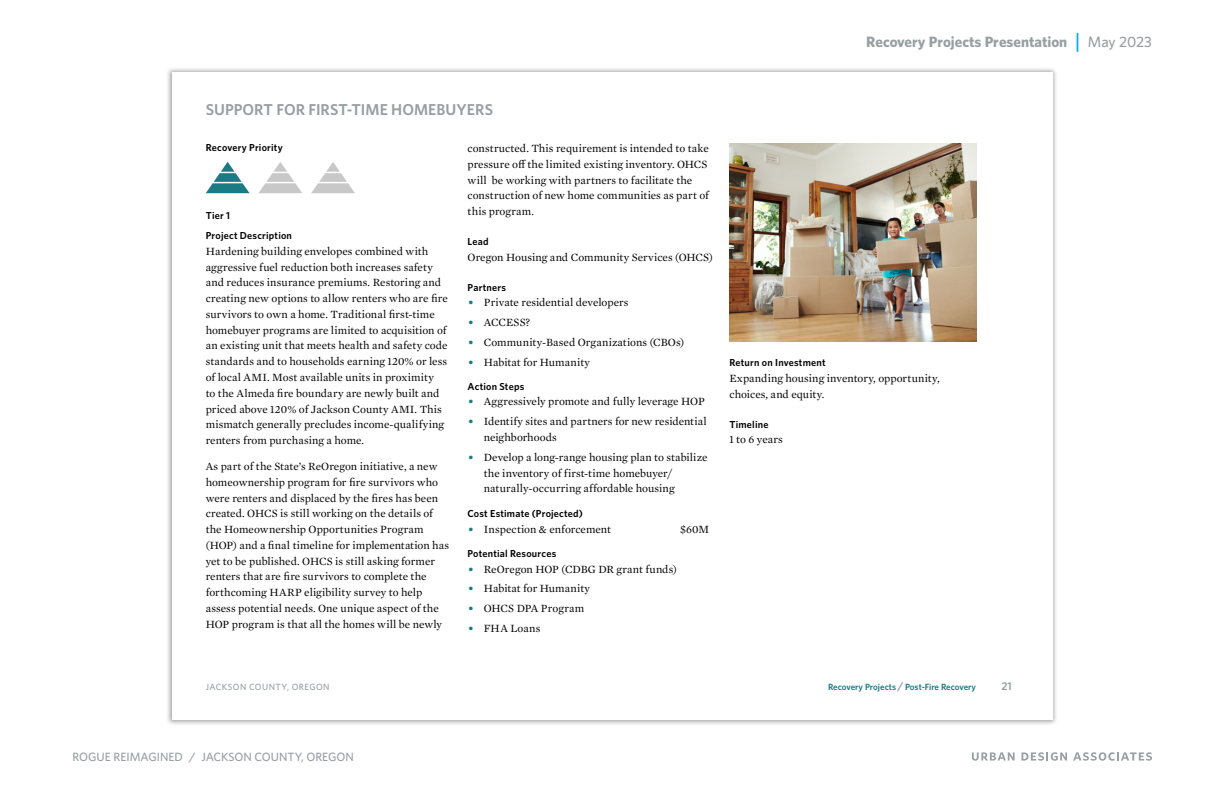
<style>
.page{position:relative;width:1224px;height:792px;background:#fff}
.page>*{position:absolute;margin:0;border:0;box-sizing:border-box;transform-origin:0 0}
.t1{font:600 15.8px "Whitney";letter-spacing:.005em;color:#979fa2}
.t2{font:700 15px "Whitney";color:#979fa2}
.t3{font:500 12px "Whitney";color:#979fa2}
.t4{font:11.3px/15.8px "Mercury Text G1";color:#000}
.t5{font:600 11.3px "Whitney";color:#979fa2}
.t6{font:600 10.1px/19.7px "Whitney";letter-spacing:.02em;color:#000}
.t7{font:600 9px "Whitney";color:#197c84}
.t8{font:500 9px "Whitney";letter-spacing:.05em;color:#979fa2}
.s1{font-weight:500;font-size:21px;color:#00aeef}
.s2{font-weight:500}
.s3{font-weight:600;color:#197c84}
.s4{font-size:11.3px;color:#979fa2}
</style>
<div class="page">
<svg style="left:972px;top:752px;width:43px;height:9px"></svg>
<svg style="left:1022px;top:752px;width:45px;height:9px"></svg>
<svg style="left:1073px;top:752px;width:79px;height:9px"></svg>
<div style="left:166px;top:66px;width:892px;height:660px;background:#000;opacity:.35"></div>
<div style="left:172px;top:72px;width:880px;height:648px;background:#fff"></div>
<svg style="left:206px;top:162px;width:44px;height:31px"></svg>
<svg style="left:259px;top:162px;width:43px;height:31px"></svg>
<svg style="left:311px;top:162px;width:44px;height:31px"></svg>
<img style="left:729px;top:143px;width:247px;height:198px">
<h2 class="t2" style="left:866px;top:32px;width:287px">Recovery Projects Presentation <span class="s1">|</span> <span class="s2">May 2023</span></h2>
<h1 class="t1" style="left:206px;top:99px;width:289px">SUPPORT FOR FIRST-TIME HOMEBUYERS</h1>
<p class="t6" style="left:206px;top:138px;width:78px">Recovery Priority</p>
<p class="t4" style="left:468px;top:140px;width:243px">constructed. This requirement is intended to take pressure off the limited existing inventory. OHCS will be working with partners to facilitate the construction of new home communities as part of this program.</p>
<p class="t6" style="left:468px;top:232px;width:23px">Lead</p>
<p class="t4" style="left:468px;top:249px;width:247px">Oregon Housing and Community Services (OHCS)</p>
<p class="t6" style="left:468px;top:277px;width:40px">Partners</p>
<p class="t4" style="left:468px;top:294px;width:162px"><span class="s3">•</span> Private residential developers</p>
<p class="t4" style="left:468px;top:314px;width:64px"><span class="s3">•</span> ACCESS?</p>
<p class="t4" style="left:468px;top:334px;width:218px"><span class="s3">•</span> Community-Based Organizations (CBOs)</p>
<p class="t4" style="left:468px;top:354px;width:124px"><span class="s3">•</span> Habitat for Humanity</p>
<p class="t6" style="left:468px;top:376px;width:58px">Action Steps</p>
<p class="t4" style="left:468px;top:393px;width:238px"><span class="s3">•</span> Aggressively promote and fully leverage HOP</p>
<p class="t4" style="left:484px;top:413px;width:224px;text-indent:-16px"><span class="s3">•</span> Identify sites and partners for new residential neighborhoods</p>
<p class="t4" style="left:484px;top:449px;width:225px;text-indent:-16px"><span class="s3">•</span> Develop a long-range housing plan to stabilize the inventory of first-time homebuyer/ naturally-occurring affordable housing</p>
<p class="t6" style="left:468px;top:504px;width:117px">Cost Estimate (Projected)</p>
<p class="t4" style="left:468px;top:521px;width:144px"><span class="s3">•</span> Inspection &amp; enforcement</p>
<p class="t4" style="left:680px;top:521px;width:31px">$60M</p>
<p class="t6" style="left:468px;top:543px;width:90px">Potential Resources</p>
<p class="t4" style="left:468px;top:560px;width:210px"><span class="s3">•</span> ReOregon HOP (CDBG DR grant funds)</p>
<p class="t4" style="left:468px;top:580px;width:124px"><span class="s3">•</span> Habitat for Humanity</p>
<p class="t4" style="left:468px;top:600px;width:118px"><span class="s3">•</span> OHCS DPA Program</p>
<p class="t4" style="left:468px;top:620px;width:74px"><span class="s3">•</span> FHA Loans</p>
<p class="t6" style="left:206px;top:206px;width:88px">Tier 1<br>Project Description</p>
<p class="t4" style="left:206px;top:243px;width:244px">Hardening building envelopes combined with aggressive fuel reduction both increases safety and reduces insurance premiums. Restoring and creating new options to allow renters who are fire survivors to own a home. Traditional first-time homebuyer programs are limited to acquisition of an existing unit that meets health and safety code standards and to households earning 120% or less of local AMI. Most available units in proximity<br>to the Almeda fire boundary are newly built and priced above 120% of Jackson County AMI. This mismatch generally precludes income-qualifying renters from purchasing a home.</p>
<p class="t4" style="left:206px;top:458px;width:245px">As part of the State’s ReOregon initiative, a new homeownership program for fire survivors who were renters and displaced by the fires has been created. OHCS is still working on the details of the Homeownership Opportunities Program (HOP) and a final timeline for implementation has yet to be published. OHCS is still asking former renters that are fire survivors to complete the forthcoming HARP eligibility survey to help assess potential needs. One unique aspect of the HOP program is that all the homes will be newly</p>
<p class="t6" style="left:729px;top:353px;width:98px">Return on Investment</p>
<p class="t4" style="left:729px;top:370px;width:212px">Expanding housing inventory, opportunity, choices, and equity.</p>
<p class="t6" style="left:729px;top:414px;width:41px">Timeline</p>
<p class="t4" style="left:729px;top:431px;width:55px">1 to 6 years</p>
<p class="t8" style="left:206px;top:681px;width:125px">JACKSON COUNTY, OREGON</p>
<p class="t7" style="left:828px;top:681px;width:149px">Recovery Projects <span class="s4">/</span> Post-Fire Recovery</p>
<p class="t5" style="left:1001px;top:679px;width:12px">21</p>
<p class="t3" style="left:72px;top:749px;width:283px">ROGUE REIMAGINED / JACKSON COUNTY, OREGON</p>
</div>
